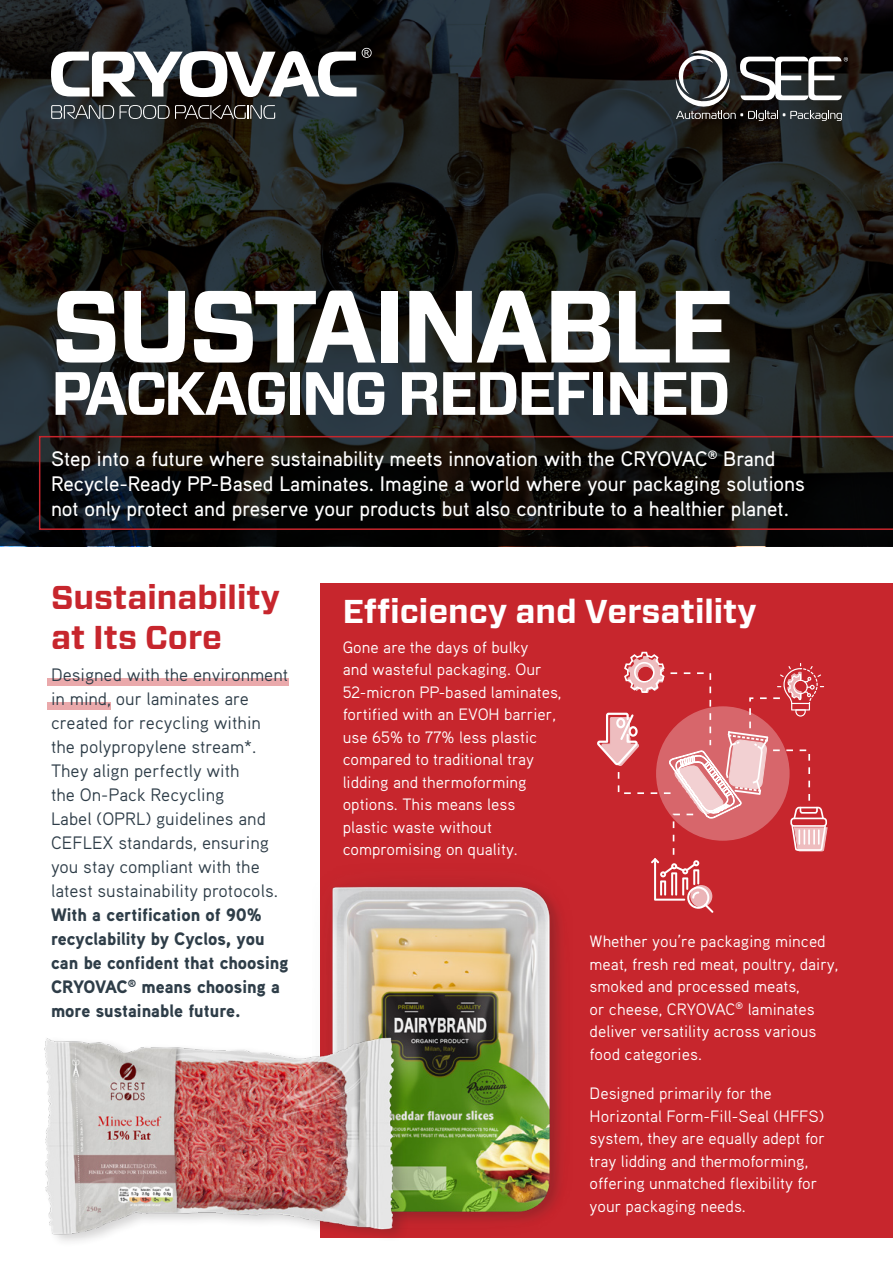
<style>
.page{position:relative;width:893px;height:1263px;background:#fff}
.page>*{position:absolute;margin:0;border:0;box-sizing:border-box;transform-origin:0 0}
.t1{font:700 102.3px "Forza";letter-spacing:-.04em;color:#fff}
.t2{font:700 61.05px "Forza";letter-spacing:-.04em;color:#fff}
.Subheading{font:700 33px "Forza";color:#fff}
.Subheading-2{font:700 33px/39.6px "Forza";color:#c7262d}
.t3{font:500 21px/25.2px "Aaux Pro OT";color:#fff}
.Subheading-3{font:18px/24px "Aaux Pro OT";color:#2e3d48}
.Body_Copy{font:16.5px/22.5px "Aaux Pro OT";color:#fff}
.s1{font-weight:900}
</style>
<div class="page">
<div style="left:48px;top:678px;width:241px;height:8px;background:#eaa9ab"></div>
<div style="left:48px;top:702px;width:63px;height:8px;background:#eaa9ab"></div>
<div style="left:320px;top:583px;width:573px;height:654px;background:#c7262d"></div>
<svg style="left:0;top:0;width:893px;height:546px;background:#1b1d1b"></svg>
<svg style="left:39px;top:436px;width:854px;height:94px;background:#140e0c"></svg>
<svg style="left:51px;top:105px;width:63px;height:14px"></svg>
<svg style="left:120px;top:105px;width:155px;height:14px;background:#4c4b4a"></svg>
<svg style="left:362px;top:48px;width:10px;height:10px"></svg>
<svg style="left:51px;top:51px;width:305px;height:46px"></svg>
<svg style="left:675px;top:48px;width:173px;height:73px"></svg>
<svg style="left:597px;top:651px;width:230px;height:262px"></svg>
<div style="left:316px;top:866px;width:266px;height:377px;background:#c7262d"></div>
<img style="left:316px;top:866px;width:256px;height:377px">
<img style="left:44px;top:981px;width:391px;height:262px">
<p class="t1" style="left:51px;top:258px;width:685px">SUSTAINABLE</p>
<p class="t2" style="left:51px;top:353px;width:681px">PACKAGING REDEFINED</p>
<p class="t3" style="left:51px;top:445px;width:755px">Step into a future where sustainability meets innovation with the CRYOVAC<sup>®</sup> Brand<br>Recycle-Ready PP-Based Laminates. Imagine a world where your packaging solutions not only protect and preserve your products but also contribute to a healthier planet.</p>
<p class="Subheading-2" style="left:51px;top:578px;width:231px">Sustainability at Its Core</p>
<p class="Subheading-3" style="left:51px;top:662px;width:239px">Designed with the environment in mind, our laminates are created for recycling within the polypropylene stream*.<br>They align perfectly with<br>the On-Pack Recycling<br>Label (OPRL) guidelines and<br>CEFLEX standards, ensuring you stay compliant with the latest sustainability protocols.<br><span class="s1">With a certification of 90% recyclability by Cyclos, you can be confident that choosing<br>CRYOVAC</span><sup>®</sup> <span class="s1">means choosing a more sustainable future.</span></p>
<p class="Subheading" style="left:343px;top:590px;width:416px">Efficiency and Versatility</p>
<p class="Body_Copy" style="left:343px;top:635px;width:220px">Gone are the days of bulky<br>and wasteful packaging. Our<br>52-micron PP-based laminates, fortified with an EVOH barrier, use 65% to 77% less plastic compared to traditional tray lidding and thermoforming options. This means less plastic waste without compromising on quality.</p>
<p class="Body_Copy" style="left:590px;top:930px;width:250px">Whether you’re packaging minced meat, fresh red meat, poultry, dairy, smoked and processed meats,<br>or cheese, CRYOVAC<sup>®</sup> laminates deliver versatility across various food categories.</p>
<p class="Body_Copy" style="left:590px;top:1082px;width:237px">Designed primarily for the<br>Horizontal Form-Fill-Seal (HFFS) system, they are equally adept for tray lidding and thermoforming, offering unmatched flexibility for your packaging needs.</p>
</div>
